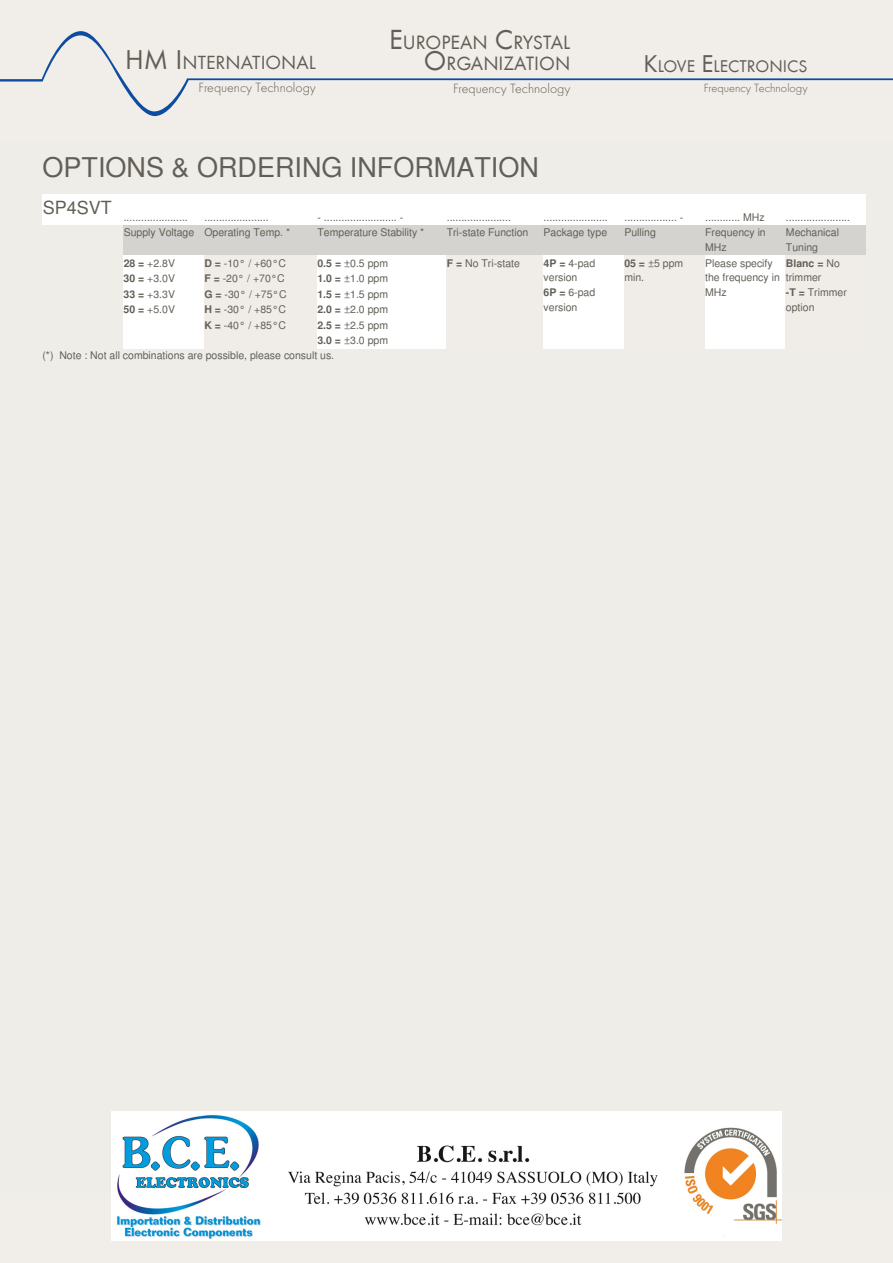
<style>
.page{position:relative;width:893px;height:1263px;background:#fff}
.page>*{position:absolute;margin:0;border:0;box-sizing:border-box;transform-origin:0 0}
.t1{font:27px "Free Sans";color:#615f57}
.t2{font:19.95px/21.5px "Futura T";color:#615e56;text-align:right}
.t3{font:19.8px "Futura T";color:#615e56}
.t4{font:17.55px "Futura T";color:#615e56}
.t5{font:300 13.95px "Futura T";color:#615e56}
.t6{font:300 12.3px "Futura T";color:#615e56}
.t7{font:10.5px/14.7px "Free Sans";color:#615f57}
.s1{font-size:28.35px}
.s2{font-size:28.5px}
.s3{font-size:25.05px}
.s4{font-weight:700}
</style>
<div class="page">
<div style="left:123px;top:225px;width:81px;height:30px;background:#d5d3cf"></div>
<div style="left:204px;top:225px;width:113px;height:30px;background:#d5d3cf"></div>
<div style="left:317px;top:225px;width:129px;height:30px;background:#d5d3cf"></div>
<div style="left:446px;top:225px;width:97px;height:30px;background:#d5d3cf"></div>
<div style="left:543px;top:225px;width:81px;height:30px;background:#d5d3cf"></div>
<div style="left:624px;top:225px;width:81px;height:30px;background:#d5d3cf"></div>
<div style="left:705px;top:225px;width:80px;height:30px;background:#d5d3cf"></div>
<div style="left:785px;top:225px;width:81px;height:30px;background:#d5d3cf"></div>
<div style="left:204px;top:255px;width:113px;height:16px;background:#f0ede9"></div>
<div style="left:446px;top:255px;width:97px;height:16px;background:#f0ede9"></div>
<div style="left:624px;top:255px;width:81px;height:94px;background:#f0ede9"></div>
<div style="left:785px;top:255px;width:81px;height:94px;background:#f0ede9"></div>
<div style="left:204px;top:271px;width:113px;height:15px;background:#f0ede9"></div>
<div style="left:446px;top:271px;width:97px;height:15px;background:#f0ede9"></div>
<div style="left:204px;top:286px;width:113px;height:16px;background:#f0ede9"></div>
<div style="left:446px;top:286px;width:97px;height:16px;background:#f0ede9"></div>
<div style="left:204px;top:302px;width:113px;height:15px;background:#f0ede9"></div>
<div style="left:446px;top:302px;width:97px;height:15px;background:#f0ede9"></div>
<div style="left:204px;top:317px;width:113px;height:16px;background:#f0ede9"></div>
<div style="left:446px;top:317px;width:97px;height:16px;background:#f0ede9"></div>
<div style="left:204px;top:333px;width:113px;height:16px;background:#f0ede9"></div>
<div style="left:446px;top:333px;width:97px;height:16px;background:#f0ede9"></div>
<div style="left:0;top:1193px;width:893px;height:70px;background:#f1ede8"></div>
<div style="left:0;top:0;width:893px;height:140px;background:#f1ede8"></div>
<svg style="left:0;top:31px;width:893px;height:85px"></svg>
<img style="left:112px;top:1114px;width:669px;height:127px">
<h3 class="t3" style="left:125px;top:51px;width:192px"><span class="s1">HM I</span>NTERNATIONAL</h3>
<h3 class="t5" style="left:199px;top:79px;width:119px">Frequency Technology</h3>
<h2 class="t2" style="left:389px;top:31px;width:183px"><span class="s2">E</span>UROPEAN <span class="s2">C</span>RYSTAL<br><span class="s2">O</span>RGANIZATION</h2>
<h3 class="t4" style="left:644px;top:56px;width:166px"><span class="s3">K</span>LOVE <span class="s3">E</span>LECTRONICS</h3>
<h3 class="t5" style="left:453px;top:80px;width:119px">Frequency Technology</h3>
<p class="t6" style="left:704px;top:80px;width:105px">Frequency Technology</p>
<h1 class="t1" style="left:43px;top:146px;width:498px">OPTIONS &amp; ORDERING INFORMATION</h1>
<p class="t7" style="left:43px;top:210px;width:146px"><sup>SP4SVT</sup> ......................</p>
<p class="t7" style="left:204px;top:210px;width:66px">......................</p>
<p class="t7" style="left:318px;top:210px;width:87px">- ......................... -</p>
<p class="t7" style="left:447px;top:210px;width:66px">......................</p>
<p class="t7" style="left:544px;top:210px;width:66px">......................</p>
<p class="t7" style="left:624px;top:210px;width:60px">.................. -</p>
<p class="t7" style="left:705px;top:210px;width:61px">............ MHz</p>
<p class="t7" style="left:786px;top:210px;width:66px">......................</p>
<p class="t7" style="left:124px;top:225px;width:168px">Supply Voltage Operating Temp. *</p>
<p class="t7" style="left:317px;top:225px;width:108px">Temperature Stability *</p>
<p class="t7" style="left:447px;top:225px;width:83px">Tri-state Function</p>
<p class="t7" style="left:544px;top:225px;width:65px">Package type</p>
<p class="t7" style="left:624px;top:225px;width:33px">Pulling</p>
<p class="t7" style="left:705px;top:225px;width:62px">Frequency in<br>MHz</p>
<p class="t7" style="left:786px;top:225px;width:55px">Mechanical<br>Tuning</p>
<p class="t7" style="left:124px;top:256px;width:53px"><span class="s4">28 =</span> +2.8V</p>
<p class="t7" style="left:204px;top:256px;width:83px"><span class="s4">D =</span> -10° / +60°C</p>
<p class="t7" style="left:317px;top:256px;width:72px"><span class="s4">0.5 =</span> ±0.5 ppm</p>
<p class="t7" style="left:447px;top:256px;width:75px"><span class="s4">F =</span> No Tri-state</p>
<p class="t7" style="left:544px;top:256px;width:53px"><span class="s4">4P =</span> 4-pad version<br><span class="s4">6P =</span> 6-pad version</p>
<p class="t7" style="left:624px;top:256px;width:60px"><span class="s4">05 =</span> ±5 ppm min.</p>
<p class="t7" style="left:705px;top:256px;width:76px">Please specify the frequency in<br>MHz</p>
<p class="t7" style="left:786px;top:256px;width:62px"><span class="s4">Blanc =</span> No trimmer<br><span class="s4">-T =</span> Trimmer option</p>
<p class="t7" style="left:124px;top:271px;width:53px"><span class="s4">30 =</span> +3.0V</p>
<p class="t7" style="left:204px;top:271px;width:82px"><span class="s4">F =</span> -20° / +70°C</p>
<p class="t7" style="left:317px;top:271px;width:72px"><span class="s4">1.0 =</span> ±1.0 ppm</p>
<p class="t7" style="left:124px;top:287px;width:53px"><span class="s4">33 =</span> +3.3V</p>
<p class="t7" style="left:204px;top:287px;width:84px"><span class="s4">G =</span> -30° / +75°C</p>
<p class="t7" style="left:317px;top:287px;width:72px"><span class="s4">1.5 =</span> ±1.5 ppm</p>
<p class="t7" style="left:124px;top:302px;width:53px"><span class="s4">50 =</span> +5.0V</p>
<p class="t7" style="left:204px;top:302px;width:83px"><span class="s4">H =</span> -30° / +85°C</p>
<p class="t7" style="left:317px;top:302px;width:72px"><span class="s4">2.0 =</span> ±2.0 ppm</p>
<p class="t7" style="left:204px;top:318px;width:83px"><span class="s4">K =</span> -40° / +85°C</p>
<p class="t7" style="left:317px;top:318px;width:72px"><span class="s4">2.5 =</span> ±2.5 ppm</p>
<p class="t7" style="left:317px;top:333px;width:72px"><span class="s4">3.0 =</span> ±3.0 ppm</p>
<p class="t7" style="left:42px;top:348px;width:293px">(*) Note : Not all combinations are possible, please consult us.</p>
</div>
